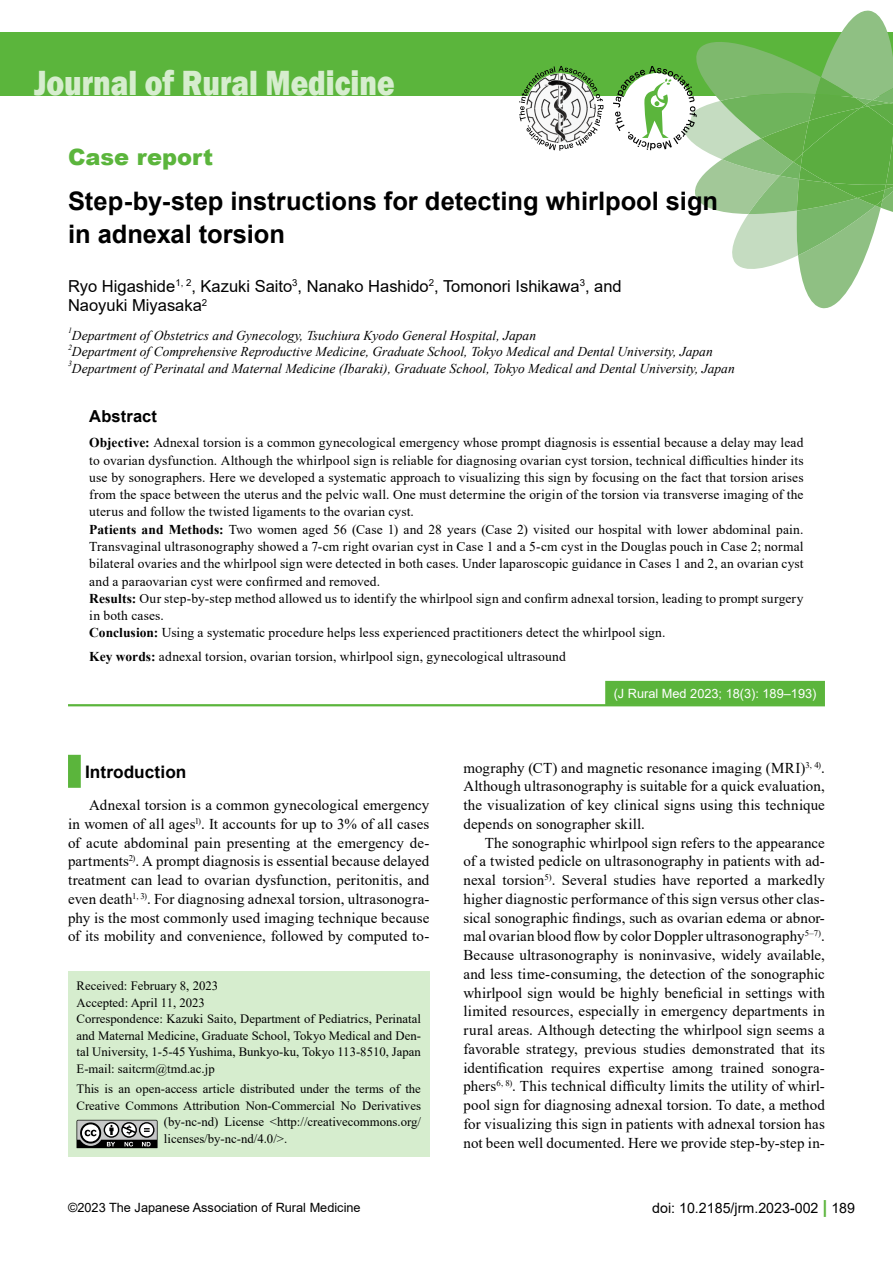
<style>
.page{position:relative;width:893px;height:1263px;background:#fff}
.page>*{position:absolute;margin:0;border:0;box-sizing:border-box;transform-origin:0 0}
.t1{font:800 36px "Franklin Gothic";color:#d6edce;scale:.83 1}
.t2{font:700 25.5px/33px "Arial";color:#000}
.t3{font:900 22.5px "Arial";color:#5bb53c}
.t4{font:700 17.25px "Arial";color:#000}
.t5{font:16.5px/19.5px "Arial";color:#000}
.t6{font:700 16.5px "Arial";letter-spacing:.01em;color:#000}
.t7{font:15px/18.8px "Times New Roman";letter-spacing:.005em;color:#000;text-align:justify}
.t8{font:14.25px "Arial";color:#000}
.t9{font:13.5px/17.2px "Times New Roman";letter-spacing:.01em;color:#000}
.t10{font:italic 13.5px "Times New Roman";color:#000}
.t11{font:12.75px/16.5px "Times New Roman";color:#000}
.t12{font:12.75px "Arial";color:#000}
.t13{font:12.75px "Arial";color:#fff}
.t14{font:italic 7.8px "Times New Roman";color:#000}
.s1{font-weight:700}
.s2{font-weight:700;font-size:18px;color:#5bb53c}
</style>
<div class="page">
<div style="left:0;top:32px;width:893px;height:64px;background:#5bb53c"></div>
<svg style="left:613px;top:10px;width:280px;height:299px"></svg>
<svg style="left:519px;top:66px;width:84px;height:85px"></svg>
<hr style="left:68px;top:704px;width:757px;height:2px;background:#5bb53c">
<div style="left:605px;top:681px;width:220px;height:24px;background:#5bb53c"></div>
<div style="left:68px;top:755px;width:13px;height:33px;background:#5bb53c"></div>
<div style="left:68px;top:971px;width:361px;height:186px;background:#d6edce"></div>
<svg style="left:77px;top:1120px;width:81px;height:28px;background:#7c7d7c"></svg>
<h1 class="t1" style="left:34px;top:59px;width:436px">Journal of Rural Medicine</h1>
<h3 class="t3" style="left:68px;top:140px;width:147px">Case report</h3>
<h2 class="t2" style="left:68px;top:184px;width:651px">Step-by-step instructions for detecting whirlpool sign in adnexal torsion</h2>
<p class="t5" style="left:68px;top:276px;width:555px">Ryo Higashide<sup>1,</sup> <sup>2</sup>, Kazuki Saito<sup>3</sup>, Nanako Hashido<sup>2</sup>, Tomonori Ishikawa<sup>3</sup>, and<br>Naoyuki Miyasaka<sup>2</sup></p>
<p class="t14" style="left:68px;top:325px;width:5px">1</p>
<p class="t10" style="left:72px;top:326px;width:466px">Department of Obstetrics and Gynecology, Tsuchiura Kyodo General Hospital, Japan</p>
<p class="t14" style="left:68px;top:342px;width:5px">2</p>
<p class="t10" style="left:72px;top:342px;width:642px">Department of Comprehensive Reproductive Medicine, Graduate School, Tokyo Medical and Dental University, Japan</p>
<p class="t14" style="left:68px;top:358px;width:5px">3</p>
<p class="t10" style="left:72px;top:359px;width:664px">Department of Perinatal and Maternal Medicine (Ibaraki), Graduate School, Tokyo Medical and Dental University, Japan</p>
<p class="t6" style="left:89px;top:404px;width:69px">Abstract</p>
<p class="t9" style="left:89px;top:434px;width:716px"><span class="s1">Objective:</span> Adnexal torsion is a common gynecological emergency whose prompt diagnosis is essential because a delay may lead to ovarian dysfunction. Although the whirlpool sign is reliable for diagnosing ovarian cyst torsion, technical difficulties hinder its use by sonographers. Here we developed a systematic approach to visualizing this sign by focusing on the fact that torsion arises from the space between the uterus and the pelvic wall. One must determine the origin of the torsion via transverse imaging of the uterus and follow the twisted ligaments to the ovarian cyst.<br><span class="s1">Patients and Methods:</span> Two women aged 56 (Case 1) and 28 years (Case 2) visited our hospital with lower abdominal pain.<br>Transvaginal ultrasonography showed a 7-cm right ovarian cyst in Case 1 and a 5-cm cyst in the Douglas pouch in Case 2; normal bilateral ovaries and the whirlpool sign were detected in both cases. Under laparoscopic guidance in Cases 1 and 2, an ovarian cyst and a paraovarian cyst were confirmed and removed.<br><span class="s1">Results:</span> Our step-by-step method allowed us to identify the whirlpool sign and confirm adnexal torsion, leading to prompt surgery in both cases.<br><span class="s1">Conclusion:</span> Using a systematic procedure helps less experienced practitioners detect the whirlpool sign.</p>
<p class="t9" style="left:89px;top:647px;width:478px"><span class="s1">Key words:</span> adnexal torsion, ovarian torsion, whirlpool sign, gynecological ultrasound</p>
<p class="t13" style="left:614px;top:685px;width:204px">(J Rural Med 2023; 18(3): 189–193)</p>
<p class="t4" style="left:85px;top:760px;width:103px">Introduction</p>
<p class="t7" style="left:68px;top:795px;width:363px;text-indent:21px">Adnexal torsion is a common gynecological emergency in women of all ages<sup>1)</sup>. It accounts for up to 3% of all cases of acute abdominal pain presenting at the emergency de&shy;partments<sup>2)</sup>. A prompt diagnosis is essential because delayed treatment can lead to ovarian dysfunction, peritonitis, and even death<sup>1,</sup> <sup>3)</sup>. For diagnosing adnexal torsion, ultrasonogra&shy;phy is the most commonly used imaging technique because of its mobility and convenience, followed by computed to-</p>
<p class="t11" style="left:77px;top:977px;width:346px">Received: February 8, 2023<br>Accepted: April 11, 2023<br>Correspondence: Kazuki Saito, Department of Pediatrics, Perinatal and Maternal Medicine, Graduate School, Tokyo Medical and Den&shy;tal University, 1-5-45 Yushima, Bunkyo-ku, Tokyo 113-8510, Japan E-mail: saitcrm@tmd.ac.jp</p>
<p class="t11" style="left:77px;top:1080px;width:346px">This is an open-access article distributed under the terms of the</p>
<p class="t11" style="left:77px;top:1097px;width:346px">Creative Commons Attribution Non-Commercial No Derivatives</p>
<p class="t11" style="left:164px;top:1113px;width:259px">(by-nc-nd) License &lt;http://creativecommons.org/</p>
<p class="t11" style="left:164px;top:1130px;width:125px">licenses/by-nc-nd/4.0/&gt;.</p>
<p class="t12" style="left:68px;top:1199px;width:294px">©2023 The Japanese Association of Rural Medicine</p>
<p class="t7" style="left:463px;top:758px;width:363px">mography (CT) and magnetic resonance imaging (MRI)<sup>3,</sup> <sup>4)</sup>.<br>Although ultrasonography is suitable for a quick evaluation, the visualization of key clinical signs using this technique depends on sonographer skill.</p>
<p class="t7" style="left:463px;top:833px;width:363px;text-indent:21px">The sonographic whirlpool sign refers to the appearance of a twisted pedicle on ultrasonography in patients with ad&shy;nexal torsion<sup>5)</sup>. Several studies have reported a markedly higher diagnostic performance of this sign versus other clas&shy;sical sonographic findings, such as ovarian edema or abnor&shy;mal ovarian blood flow by color Doppler ultrasonography<sup>5–7)</sup>.<br>Because ultrasonography is noninvasive, widely available, and less time-consuming, the detection of the sonographic whirlpool sign would be highly beneficial in settings with limited resources, especially in emergency departments in rural areas. Although detecting the whirlpool sign seems a favorable strategy, previous studies demonstrated that its identification requires expertise among trained sonogra&shy;phers<sup>6,</sup> <sup>8)</sup>. This technical difficulty limits the utility of whirl&shy;pool sign for diagnosing adnexal torsion. To date, a method for visualizing this sign in patients with adnexal torsion has not been well documented. Here we provide step-by-step in-</p>
<p class="t8" style="left:652px;top:1198px;width:204px">doi: 10.2185/jrm.2023-002 <span class="s2">|</span> 189</p>
</div>
